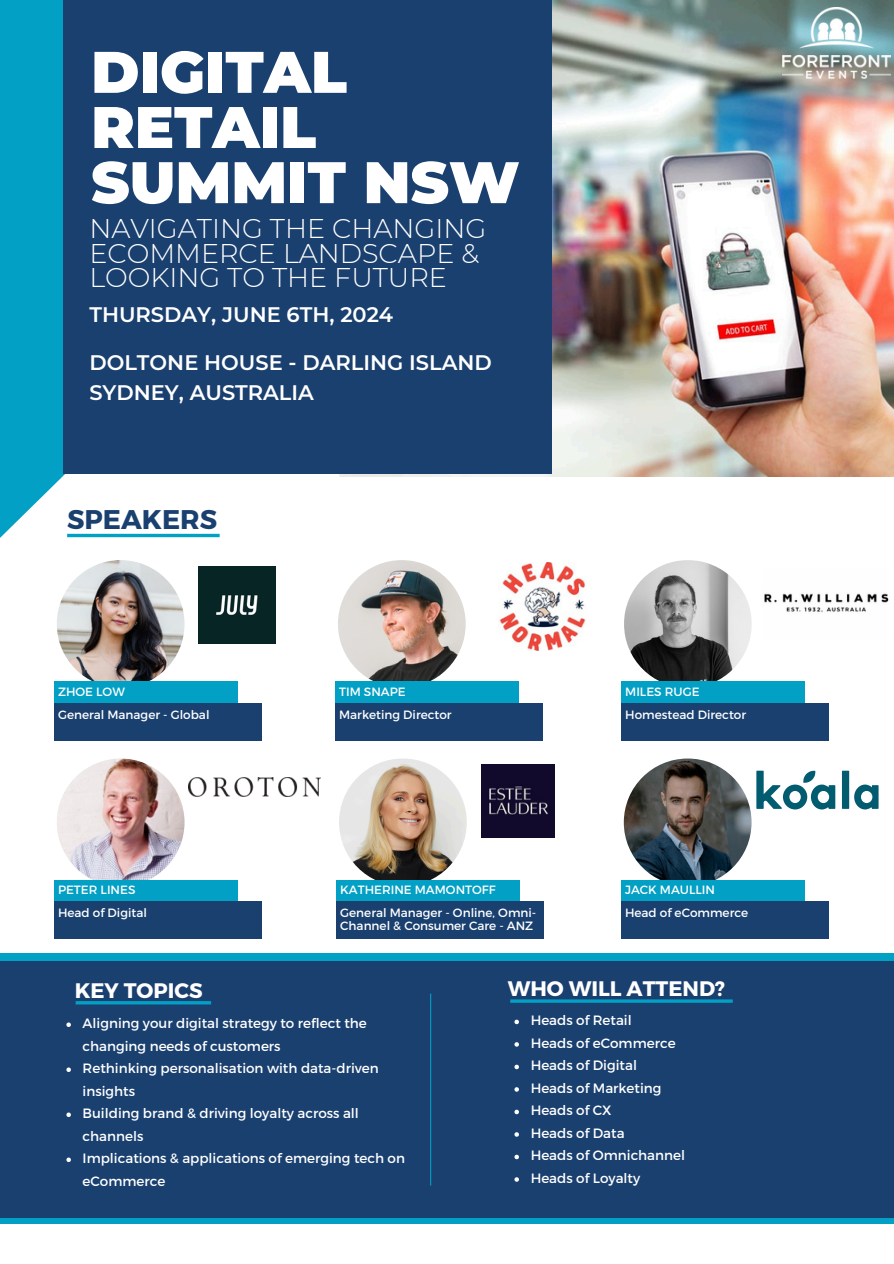
<style>
.page{position:relative;width:894px;height:1264px;background:#fff}
.page>*{position:absolute;margin:0;border:0;box-sizing:border-box;transform-origin:0 0}
.t1{font:900 58.5px/55.2px "Montserrat";color:#fff}
.t2{font:300 27px/24.8px "Montserrat";color:#fff}
.t3{font:700 27px "Montserrat";color:#1a4070}
.t4{font:600 21px/29.2px "Montserrat";color:#fff}
.t5{font:700 21px "Montserrat";color:#fff}
.t6{font:13.5px/22.5px "Montserrat";color:#fff}
.t7{font:12px/13px "Montserrat";color:#fff}
</style>
<div class="page">
<img style="left:523px;top:0;width:370px;height:476px">
<svg style="left:0;top:0;width:523px;height:814px"></svg>
<div style="left:63px;top:0;width:488px;height:474px;background:#1a4070"></div>
<hr style="left:67px;top:534px;width:152px;height:3px;background:#03a0c5">
<div style="left:0;top:953px;width:893px;height:270px;background:#03a0c5"></div>
<div style="left:0;top:961px;width:893px;height:257px;background:#1a4070"></div>
<hr style="left:76px;top:1001px;width:135px;height:3px;background:#03a0c5">
<hr style="left:510px;top:999px;width:222px;height:3px;background:#03a0c5">
<hr style="left:430px;top:993px;width:1px;height:192px;background:#03a0c5">
<img style="left:782px;top:8px;width:108px;height:71px">
<img style="left:57px;top:560px;width:127px;height:127px;border-radius:50%">
<div style="left:54px;top:682px;width:184px;height:30px;background:#03a0c5"></div>
<div style="left:54px;top:702px;width:207px;height:38px;background:#1a4070"></div>
<img style="left:199px;top:566px;width:76px;height:77px">
<img style="left:338px;top:560px;width:127px;height:127px;border-radius:50%">
<div style="left:335px;top:682px;width:184px;height:30px;background:#03a0c5"></div>
<div style="left:335px;top:702px;width:207px;height:38px;background:#1a4070"></div>
<img style="left:498px;top:563px;width:88px;height:87px">
<img style="left:623px;top:560px;width:128px;height:127px;border-radius:50%">
<div style="left:621px;top:682px;width:184px;height:30px;background:#03a0c5"></div>
<div style="left:621px;top:702px;width:207px;height:38px;background:#1a4070"></div>
<img style="left:764px;top:593px;width:125px;height:19px">
<img style="left:339px;top:758px;width:127px;height:128px;border-radius:50%">
<div style="left:336px;top:880px;width:184px;height:30px;background:#03a0c5"></div>
<div style="left:336px;top:901px;width:207px;height:38px;background:#1a4070"></div>
<img style="left:481px;top:764px;width:73px;height:73px">
<img style="left:57px;top:758px;width:127px;height:128px;border-radius:50%">
<div style="left:54px;top:880px;width:184px;height:30px;background:#03a0c5"></div>
<div style="left:54px;top:901px;width:207px;height:38px;background:#1a4070"></div>
<img style="left:189px;top:777px;width:131px;height:20px">
<img style="left:623px;top:758px;width:128px;height:128px;border-radius:50%">
<div style="left:621px;top:880px;width:183px;height:30px;background:#03a0c5"></div>
<div style="left:621px;top:901px;width:207px;height:38px;background:#1a4070"></div>
<svg style="left:756px;top:770px;width:122px;height:39px"></svg>
<svg style="left:66px;top:1022px;width:5px;height:4px"></svg>
<svg style="left:66px;top:1067px;width:5px;height:4px"></svg>
<svg style="left:66px;top:1112px;width:5px;height:4px"></svg>
<svg style="left:66px;top:1157px;width:5px;height:4px"></svg>
<svg style="left:514px;top:1019px;width:5px;height:5px"></svg>
<svg style="left:514px;top:1042px;width:5px;height:4px"></svg>
<svg style="left:514px;top:1064px;width:5px;height:5px"></svg>
<svg style="left:514px;top:1087px;width:5px;height:4px"></svg>
<svg style="left:514px;top:1109px;width:5px;height:5px"></svg>
<svg style="left:514px;top:1132px;width:5px;height:4px"></svg>
<svg style="left:514px;top:1154px;width:5px;height:5px"></svg>
<svg style="left:514px;top:1177px;width:5px;height:4px"></svg>
<p class="t1" style="left:91px;top:44px;width:257px">DIGITAL<br>RETAIL</p>
<p class="t1" style="left:91px;top:154px;width:430px">SUMMIT NSW</p>
<p class="t2" style="left:89px;top:241px;width:391px">ECOMMERCE LANDSCAPE &amp;<br>LOOKING TO THE FUTURE</p>
<p class="t2" style="left:89px;top:216px;width:398px">NAVIGATING THE CHANGING</p>
<h6 class="t4" style="left:89px;top:300px;width:305px">THURSDAY, JUNE 6TH, 2024</h6>
<p class="t4" style="left:89px;top:348px;width:404px">DOLTONE HOUSE - DARLING ISLAND<br>SYDNEY, AUSTRALIA</p>
<p class="t3" style="left:67px;top:501px;width:151px">SPEAKERS</p>
<p class="t7" style="left:58px;top:684px;width:68px">ZHOE LOW</p>
<p class="t7" style="left:58px;top:707px;width:153px">General Manager - Global</p>
<p class="t7" style="left:67px;top:706px;width:151px">Head of User Experience</p>
<p class="t7" style="left:339px;top:684px;width:68px">TIM SNAPE</p>
<p class="t7" style="left:339px;top:707px;width:114px">Marketing Director</p>
<p class="t7" style="left:625px;top:684px;width:76px">MILES RUGE</p>
<h1 class="t7" style="left:625px;top:707px;width:122px">Homestead Director</h1>
<p class="t7" style="left:58px;top:882px;width:79px">PETER LINES</p>
<h6 class="t7" style="left:58px;top:905px;width:90px">Head of Digital</h6>
<p class="t7" style="left:633px;top:904px;width:151px">Head of User Experience</p>
<p class="t7" style="left:340px;top:882px;width:157px">KATHERINE MAMONTOFF</p>
<p class="t7" style="left:340px;top:905px;width:197px">General Manager - Online, Omni-<br>Channel &amp; Consumer Care - ANZ</p>
<p class="t7" style="left:625px;top:882px;width:91px">JACK MAULLIN</p>
<p class="t7" style="left:625px;top:905px;width:125px">Head of eCommerce</p>
<h4 class="t7" style="left:349px;top:904px;width:151px">Head of User Experie ce</h4>
<p class="t5" style="left:75px;top:977px;width:129px">KEY TOPICS</p>
<p class="t5" style="left:507px;top:975px;width:219px">WHO WILL ATTEND?</p>
<h6 class="t6" style="left:83px;top:1011px;width:285px">Aligning your digital strategy to reflect the changing needs of customers</h6>
<p class="t6" style="left:83px;top:1056px;width:298px">Rethinking personalisation with data-driven insights</p>
<p class="t6" style="left:83px;top:1101px;width:278px">Building brand &amp; driving loyalty across all channels</p>
<p class="t6" style="left:83px;top:1146px;width:324px">Implications &amp; applications of emerging tech on eCommerce</p>
<h4 class="t6" style="left:530px;top:1008px;width:103px">Heads of Retail</h4>
<p class="t6" style="left:530px;top:1031px;width:146px">Heads of eCommerce</p>
<p class="t6" style="left:530px;top:1053px;width:108px">Heads of Digital</p>
<p class="t6" style="left:530px;top:1076px;width:132px">Heads of Marketing</p>
<p class="t6" style="left:530px;top:1098px;width:82px">Heads of CX</p>
<h4 class="t6" style="left:530px;top:1121px;width:95px">Heads of Data</h4>
<p class="t6" style="left:530px;top:1143px;width:156px">Heads of Omnichannel</p>
<p class="t6" style="left:530px;top:1166px;width:111px">Heads of Loyalty</p>
</div>
